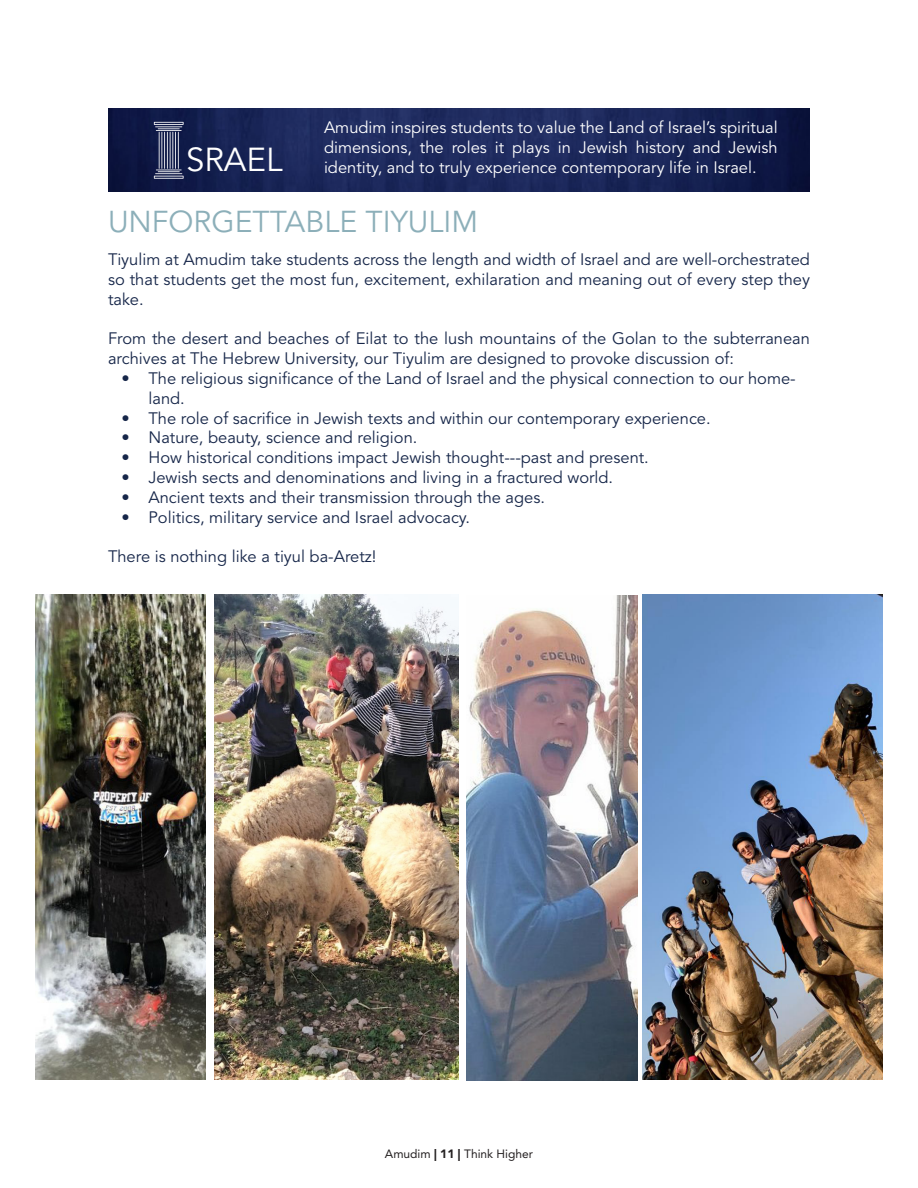
<style>
.page{position:relative;width:918px;height:1188px;background:#fff}
.page>*{position:absolute;margin:0;border:0;box-sizing:border-box;transform-origin:0 0}
.t1{font:33px "Avenir LT Std";color:#fff}
.t2{font:30px "Avenir LT Std";color:#8cafb9}
.t3{font:16.5px/19.8px "Avenir LT Std";color:#162649}
.t4{font:16.5px/19.8px "Avenir LT Std";color:#fff;text-align:justify}
.t5{font:12px "Avenir LT Std";color:#231f20}
.s1{font-weight:900}
</style>
<div class="page">
<img style="left:108px;top:108px;width:702px;height:84px">
<hr style="left:154px;top:122px;width:30px;height:3px;background:#fff">
<svg style="left:155px;top:123px;width:28px;height:8px"></svg>
<hr style="left:159px;top:132px;width:1px;height:37px;background:#fff">
<hr style="left:161px;top:132px;width:1px;height:37px;background:#fff">
<hr style="left:164px;top:132px;width:1px;height:37px;background:#fff">
<hr style="left:167px;top:132px;width:1px;height:37px;background:#fff">
<hr style="left:170px;top:132px;width:1px;height:37px;background:#fff">
<hr style="left:172px;top:132px;width:1px;height:37px;background:#fff">
<hr style="left:175px;top:132px;width:1px;height:37px;background:#fff">
<hr style="left:178px;top:132px;width:1px;height:37px;background:#fff">
<hr style="left:154px;top:176px;width:30px;height:3px;background:#fff">
<svg style="left:155px;top:170px;width:28px;height:8px"></svg>
<img style="left:643px;top:594px;width:240px;height:486px">
<img style="left:466px;top:595px;width:171px;height:485px">
<img style="left:35px;top:594px;width:171px;height:486px">
<img style="left:215px;top:594px;width:244px;height:486px">
<p class="t4" style="left:324px;top:118px;width:455px">Amudim inspires students to value the Land of Israel’s spiritual dimensions, the roles it plays in Jewish history and Jewish identity, and to truly experience contemporary life in Israel.</p>
<p class="t2" style="left:108px;top:204px;width:372px">UNFORGETTABLE TIYULIM</p>
<p class="t3" style="left:108px;top:250px;width:704px;text-align:justify">Tiyulim at Amudim take students across the length and width of Israel and are well-orchestrated so that students get the most fun, excitement, exhilaration and meaning out of every step they take.</p>
<p class="t3" style="left:108px;top:329px;width:704px">From the desert and beaches of Eilat to the lush mountains of the Golan to the subterranean archives at The Hebrew University, our Tiyulim are designed to provoke discussion of:</p>
<p class="t3" style="left:148px;top:369px;width:649px;text-indent:-27px">• The religious significance of the Land of Israel and the physical connection to our home&shy;land.</p>
<p class="t3" style="left:122px;top:408px;width:591px">• The role of sacrifice in Jewish texts and within our contemporary experience.</p>
<p class="t3" style="left:122px;top:428px;width:297px">• Nature, beauty, science and religion.</p>
<p class="t3" style="left:122px;top:448px;width:529px">• How historical conditions impact Jewish thought---past and present.</p>
<p class="t3" style="left:122px;top:468px;width:493px">• Jewish sects and denominations and living in a fractured world.</p>
<p class="t3" style="left:122px;top:488px;width:425px">• Ancient texts and their transmission through the ages.</p>
<p class="t3" style="left:122px;top:507px;width:350px">• Politics, military service and Israel advocacy.</p>
<p class="t3" style="left:108px;top:547px;width:270px">There is nothing like a tiyul ba-Aretz!</p>
<p class="t1" style="left:186px;top:140px;width:98px">SRAEL</p>
<p class="t5" style="left:385px;top:1147px;width:150px">Amudim <span class="s1">| 11 |</span> Think Higher</p>
</div>
